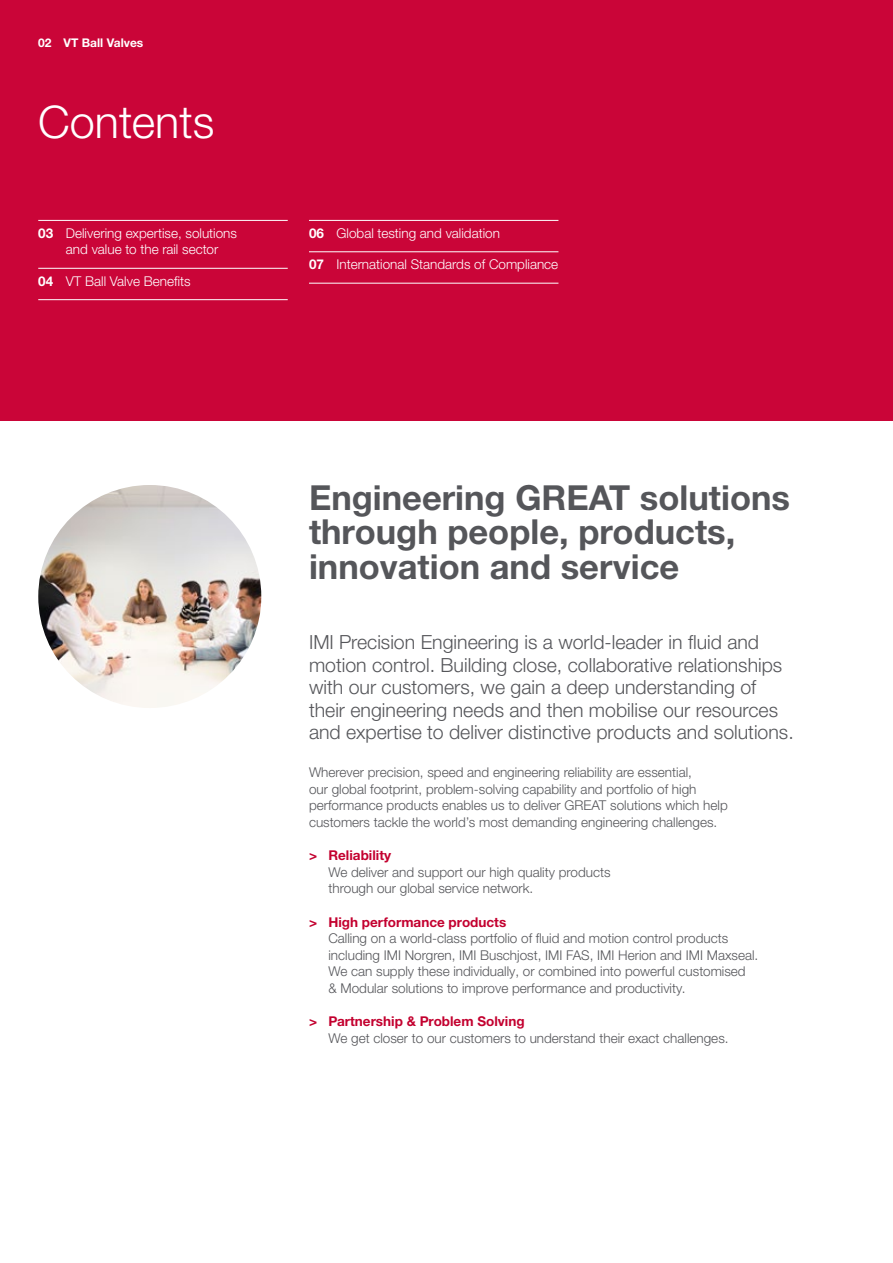
<style>
.page{position:relative;width:893px;height:1263px;background:#fff}
.page>*{position:absolute;margin:0;border:0;box-sizing:border-box;transform-origin:0 0}
.t1{font:300 45px "Helvetica Neue LTW1 G";color:#fff}
.t2{font:700 34.5px/34.5px "Helvetica Neue LTW1 G";color:#55565a}
.t3{font:300 19.5px/22.5px "Helvetica Neue LTW1 G";color:#55565a}
.t4{font:300 13.5px/16.5px "Helvetica Neue LTW1 G";color:#55565a}
.t5{font:300 13.5px/16.5px "Helvetica Neue LTW1 G";color:#fff}
.t6{font:700 13.5px "Helvetica Neue LTW1 G";color:#c3002f}
.t7{font:700 12px "Helvetica Neue LTW1 G";color:#fff}
.s1{font-weight:700}
</style>
<div class="page">
<img style="left:38px;top:485px;width:223px;height:223px;border-radius:112px">
<div style="left:0;top:0;width:893px;height:421px;background:#ca0538"></div>
<hr style="left:38px;top:220px;width:250px;height:1px;background:#fff">
<hr style="left:38px;top:268px;width:250px;height:1px;background:#fff">
<hr style="left:38px;top:299px;width:250px;height:1px;background:#fff">
<hr style="left:309px;top:220px;width:249px;height:1px;background:#fff">
<hr style="left:309px;top:251px;width:249px;height:1px;background:#fff">
<hr style="left:309px;top:283px;width:249px;height:1px;background:#fff">
<p class="t7" style="left:38px;top:35px;width:107px">02 VT Ball Valves</p>
<h1 class="t1" style="left:38px;top:95px;width:178px">Contents</h1>
<p class="t5" style="left:66px;top:225px;width:173px;text-indent:-28px"><span class="s1">03</span> Delivering expertise, solutions and value to the rail sector</p>
<p class="t5" style="left:38px;top:273px;width:154px"><span class="s1">04</span> VT Ball Valve Benefits</p>
<p class="t5" style="left:309px;top:225px;width:192px"><span class="s1">06</span> Global testing and validation</p>
<p class="t5" style="left:309px;top:256px;width:251px"><span class="s1">07</span> International Standards of Compliance</p>
<h2 class="t2" style="left:309px;top:480px;width:483px">Engineering GREAT solutions through people, products, innovation and service</h2>
<p class="t3" style="left:309px;top:631px;width:486px">IMI Precision Engineering is a world-leader in fluid and motion control. Building close, collaborative relationships with our customers, we gain a deep understanding of their engineering needs and then mobilise our resources and expertise to deliver distinctive products and solutions.</p>
<p class="t4" style="left:309px;top:764px;width:420px">Wherever precision, speed and engineering reliability are essential,<br>our global footprint, problem-solving capability and portfolio of high performance products enables us to deliver GREAT solutions which help customers tackle the world’s most demanding engineering challenges.</p>
<p class="t6" style="left:309px;top:847px;width:84px">&gt; Reliability</p>
<p class="t4" style="left:328px;top:863px;width:284px">We deliver and support our high quality products through our global service network.</p>
<p class="t6" style="left:309px;top:913px;width:199px">&gt; High performance products</p>
<p class="t4" style="left:328px;top:930px;width:431px">Calling on a world-class portfolio of fluid and motion control products including IMI Norgren, IMI Buschjost, IMI FAS, IMI Herion and IMI Maxseal.<br>We can supply these individually, or combined into powerful customised<br>&amp; Modular solutions to improve performance and productivity.</p>
<p class="t6" style="left:309px;top:1013px;width:217px">&gt; Partnership &amp; Problem Solving</p>
<p class="t4" style="left:328px;top:1029px;width:402px">We get closer to our customers to understand their exact challenges.</p>
</div>
